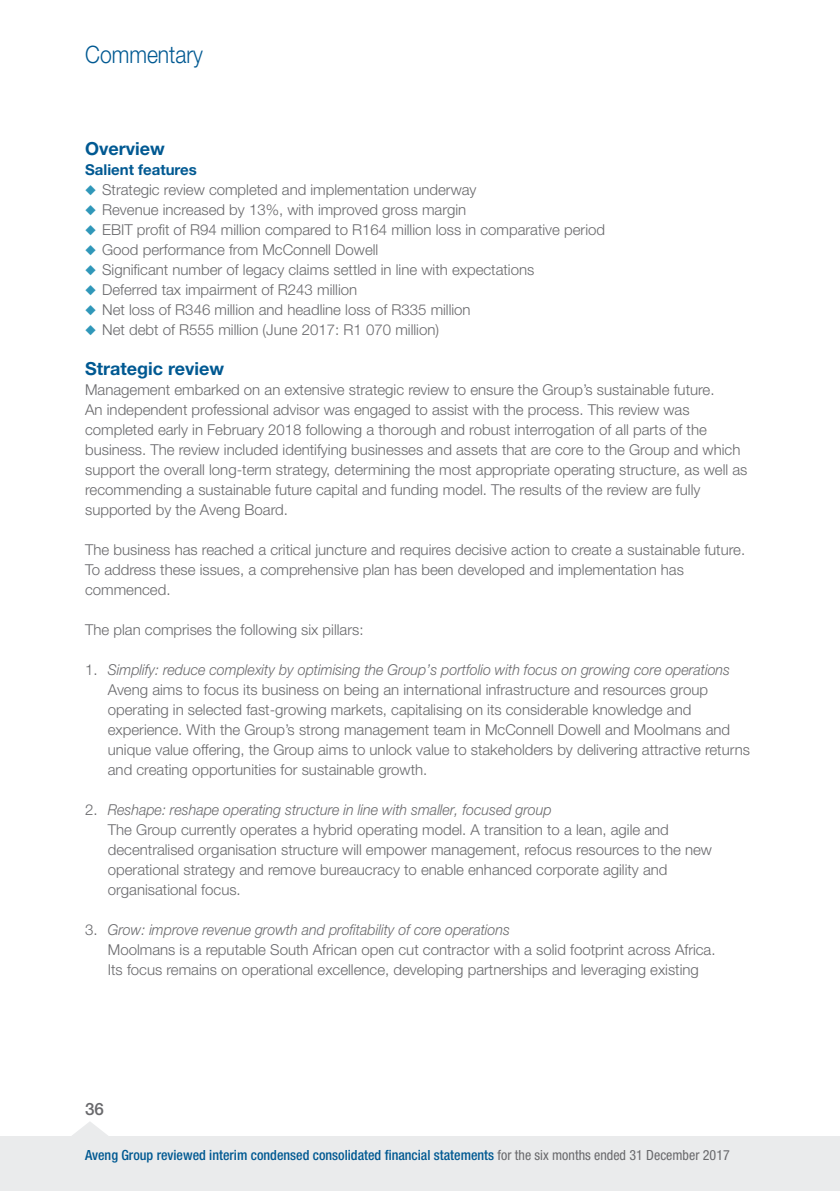
<style>
.page{position:relative;width:840px;height:1191px;background:#fff}
.page>*{position:absolute;margin:0;border:0;box-sizing:border-box;transform-origin:0 0}
.t1{font:300 24px "Helvetica Neue LT Std";color:#005992;scale:.88 1}
.t2{font:700 18px "Helvetica Neue LT Std";color:#005992}
.t3{font:500 17px "Helvetica Neue LT Std";color:#69696c}
.t4{font:300 15px/20px "Helvetica Neue LT Std";color:#69696c}
.t5{font:700 15px "Helvetica Neue LT Std";color:#005992}
.t6{font:500 condensed 14px "Helvetica Neue LT Std";color:#005992}
.s1{color:#2f97b9}
.s2{font-style:italic}
.s3{font-weight:400;color:#69696c}
</style>
<div class="page">
<hr style="left:839px;top:1136px;width:1px;height:55px;background:#eaebec">
<svg style="left:72px;top:1122px;width:36px;height:14px"></svg>
<div style="left:0;top:1136px;width:839px;height:55px;background:#eaebec"></div>
<h1 class="t1" style="left:85px;top:40px;width:135px">Commentary</h1>
<p class="t2" style="left:85px;top:137px;width:81px">Overview</p>
<p class="t5" style="left:85px;top:160px;width:113px">Salient features</p>
<p class="t4" style="left:85px;top:179px;width:393px"><span class="s1">◆</span> Strategic review completed and implementation underway</p>
<p class="t4" style="left:85px;top:199px;width:382px"><span class="s1">◆</span> Revenue increased by 13%, with improved gross margin</p>
<p class="t4" style="left:85px;top:219px;width:521px"><span class="s1">◆</span> EBIT profit of R94 million compared to R164 million loss in comparative period</p>
<p class="t4" style="left:85px;top:239px;width:294px"><span class="s1">◆</span> Good performance from McConnell Dowell</p>
<p class="t4" style="left:85px;top:259px;width:450px"><span class="s1">◆</span> Significant number of legacy claims settled in line with expectations</p>
<p class="t4" style="left:85px;top:279px;width:273px"><span class="s1">◆</span> Deferred tax impairment of R243 million</p>
<p class="t4" style="left:85px;top:299px;width:387px"><span class="s1">◆</span> Net loss of R346 million and headline loss of R335 million</p>
<p class="t4" style="left:85px;top:319px;width:355px"><span class="s1">◆</span> Net debt of R555 million (June 2017: R1 070 million)</p>
<p class="t2" style="left:85px;top:357px;width:140px">Strategic review</p>
<p class="t4" style="left:85px;top:379px;width:663px">Management embarked on an extensive strategic review to ensure the Group’s sustainable future.<br>An independent professional advisor was engaged to assist with the process. This review was completed early in February 2018 following a thorough and robust interrogation of all parts of the business. The review included identifying businesses and assets that are core to the Group and which support the overall long-term strategy, determining the most appropriate operating structure, as well as recommending a sustainable future capital and funding model. The results of the review are fully supported by the Aveng Board.</p>
<p class="t4" style="left:85px;top:539px;width:661px">The business has reached a critical juncture and requires decisive action to create a sustainable future.<br>To address these issues, a comprehensive plan has been developed and implementation has commenced.</p>
<p class="t4" style="left:85px;top:619px;width:280px">The plan comprises the following six pillars:</p>
<p class="t4" style="left:108px;top:659px;width:643px;text-indent:-23px">1. <span class="s2">Simplify: reduce complexity by optimising the Group’s portfolio with focus on growing core operations </span>Aveng aims to focus its business on being an international infrastructure and resources group operating in selected fast-growing markets, capitalising on its considerable knowledge and experience. With the Group’s strong management team in McConnell Dowell and Moolmans and unique value offering, the Group aims to unlock value to stakeholders by delivering attractive returns and creating opportunities for sustainable growth.</p>
<p class="t4" style="left:108px;top:799px;width:605px;text-indent:-23px">2. <span class="s2">Reshape: reshape operating structure in line with smaller, focused group<br></span>The Group currently operates a hybrid operating model. A transition to a lean, agile and decentralised organisation structure will empower management, refocus resources to the new operational strategy and remove bureaucracy to enable enhanced corporate agility and organisational focus.</p>
<p class="t4" style="left:108px;top:919px;width:609px;text-indent:-23px">3. <span class="s2">Grow: improve revenue growth and profitability of core operations<br></span>Moolmans is a reputable South African open cut contractor with a solid footprint across Africa.<br>Its focus remains on operational excellence, developing partnerships and leveraging existing</p>
<p class="t3" style="left:85px;top:1099px;width:20px">36</p>
<p class="t6" style="left:85px;top:1146px;width:645px">Aveng Group reviewed interim condensed consolidated financial statements <span class="s3">for the six months ended 31 December 2017</span></p>
</div>
